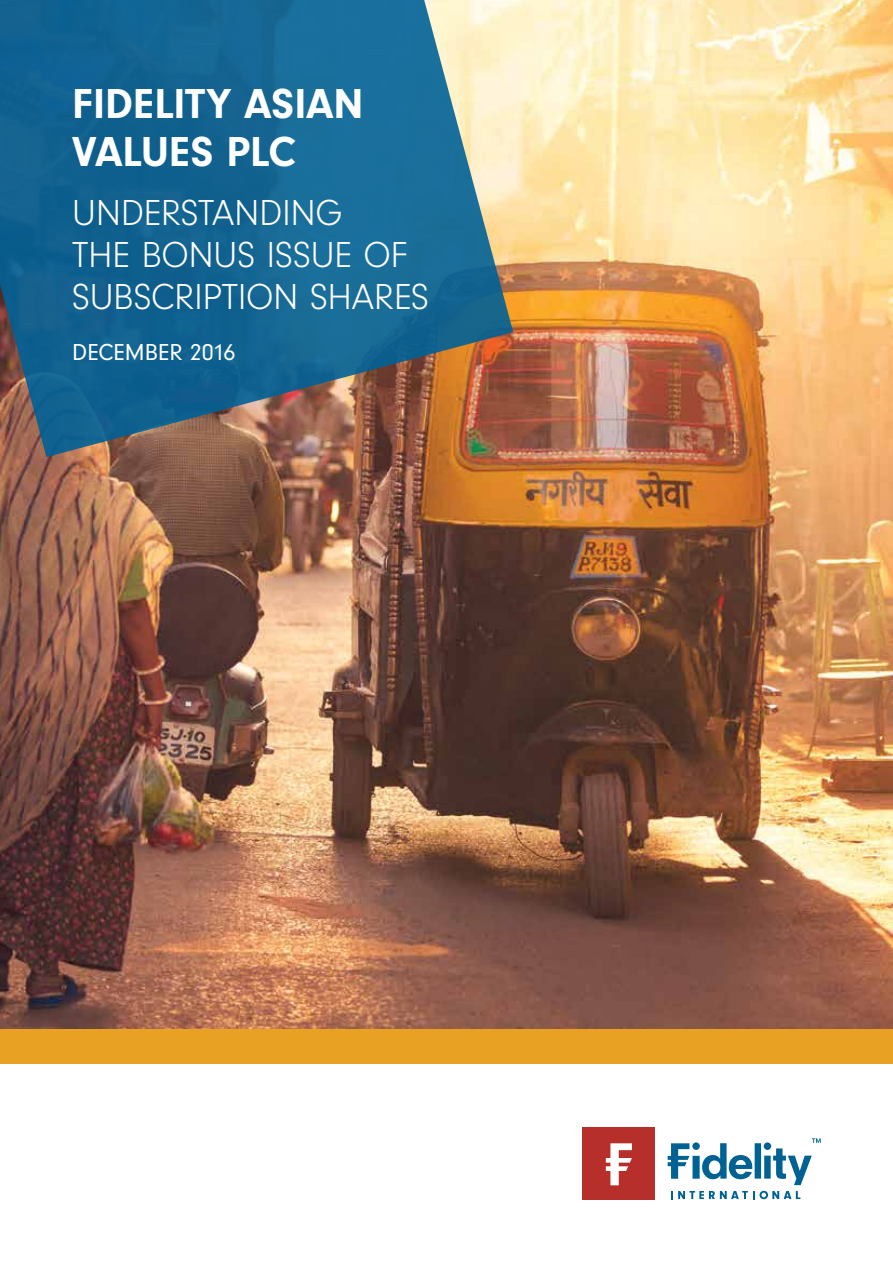
<style>
.page{position:relative;width:893px;height:1263px;background:#fff}
.page>*{position:absolute;margin:0;border:0;box-sizing:border-box;transform-origin:0 0}
.t1{font:700 43.5px/48px "Neuzeit Gro";letter-spacing:.01em;color:#fff}
.t2{font:300 37.5px/42px "Neuzeit Gro";letter-spacing:-.01em;color:#fff}
.t3{font:24px "Neuzeit Gro";letter-spacing:-.005em;color:#fff}
</style>
<div class="page">
<img style="left:0;top:0;width:893px;height:1029px">
<div style="left:583px;top:1127px;width:72px;height:72px;background:#b72f2a"></div>
<svg style="left:606px;top:1143px;width:26px;height:42px"></svg>
<svg style="left:668px;top:1138px;width:153px;height:47px"></svg>
<svg style="left:671px;top:1191px;width:129px;height:8px"></svg>
<svg style="left:0;top:0;width:513px;height:457px;background:#366e8b"></svg>
<div style="left:0;top:1029px;width:893px;height:34px;background:#e8a123"></div>
<p class="t1" style="left:72px;top:80px;width:293px">FIDELITY ASIAN<br>VALUES PLC</p>
<p class="t2" style="left:72px;top:192px;width:358px">UNDERSTANDING<br>THE BONUS ISSU E OF<br>SUBSCRIPTION SHARES</p>
<p class="t3" style="left:72px;top:339px;width:165px">DECEMBER 2016</p>
</div>
